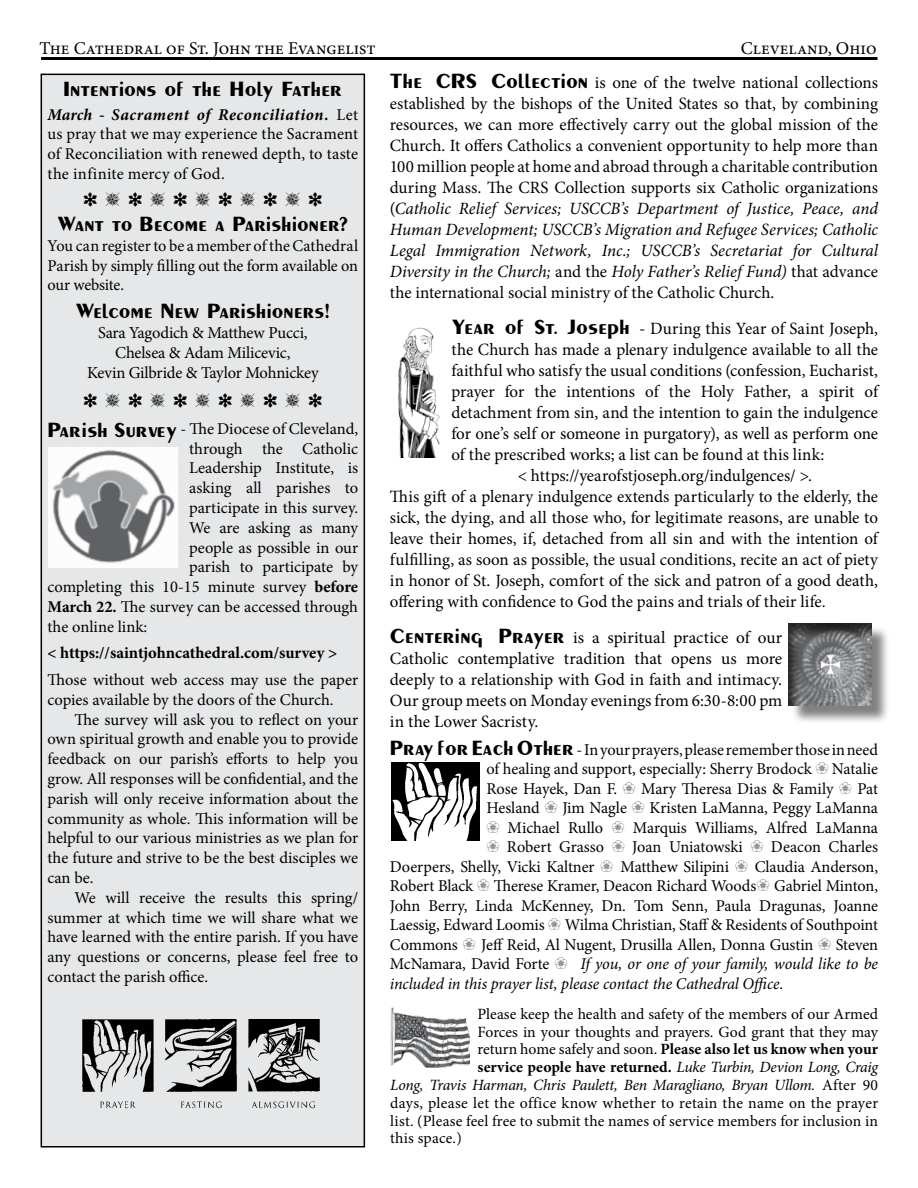
<style>
.page{position:relative;width:918px;height:1188px;background:#fff}
.page>*{position:absolute;margin:0;border:0;box-sizing:border-box;transform-origin:0 0}
.t1{font:21px "Jabot Display S Si";letter-spacing:-.01em;color:#000}
.t2{font:18px "Minion Pro";color:#000}
.t3{font:17.25px/21px "Minion Pro";letter-spacing:-.01em;color:#000;text-align:justify}
.t4{font:16.8px/20.1px "Minion Pro";letter-spacing:-.025em;color:#000;text-align:center}
.t5{font:16.5px/19.8px "Minion Pro";letter-spacing:-.005em;color:#000;text-align:justify}
.t6{font:italic 16.5px "Minion Pro";letter-spacing:-.01em;color:#000}
.t7{font:16.5px "Minion Pro";letter-spacing:-.025em;color:#000}
.t8{font:700 16.5px "Minion Pro";color:#000}
.t9{font:15.6px "Minion Pro";letter-spacing:.01em;color:#000}
.t10{font:italic 15.6px "Minion Pro";letter-spacing:-.02em;color:#000}
.t11{font:700 15.6px "Minion Pro";color:#000}
.s1{font-weight:700;font-style:italic}
.s2{font-family:"Jabot Display S Si";font-size:21px}
.s3{font-weight:700}
.s4{font-style:italic}
.s5{font-size:18px}
.s6{font-size:16.8px}
.s7{font-family:"Monotype Sorts";color:#939598}
.s8{font-style:normal}
.s9{font-family:"Monotype Sorts";font-style:normal;color:#939598}
.s10{font-weight:400}
.s11{font-weight:700;font-style:normal}
</style>
<div class="page">
<hr style="left:41px;top:57px;width:836px;height:3px;background:#000">
<img style="left:390px;top:1008px;width:80px;height:59px">
<div style="left:41px;top:74px;width:323px;height:1073px;background:#e6e7e8"></div>
<div style="left:41px;top:74px;width:324px;height:1074px;border:2px solid #000"></div>
<div style="left:791px;top:626px;width:99px;height:98px;background:#000;opacity:.5"></div>
<div style="left:781px;top:621px;width:104px;height:89px;background:#000;opacity:.75"></div>
<img style="left:392px;top:763px;width:88px;height:78px">
<img style="left:82px;top:1019px;width:238px;height:90px">
<img style="left:398px;top:327px;width:42px;height:131px">
<img style="left:49px;top:447px;width:129px;height:121px">
<p class="t2" style="left:40px;top:36px;width:338px">The Cathedral of St. John the Evangelist</p>
<p class="t2" style="left:741px;top:36px;width:137px">Cleveland, Ohio</p>
<p class="t1" style="left:63px;top:82px;width:280px">Intentions of the Holy Father</p>
<p class="t5" style="left:48px;top:104px;width:312px"><span class="s1">March - Sacrament of Reconciliation.</span> Let us pray that we may experience the Sacrament of Reconciliation with renewed depth, to taste the infinite mercy of God.</p>
<p class="t1" style="left:58px;top:216px;width:292px">Want to Become a Parishioner?</p>
<p class="t5" style="left:48px;top:236px;width:312px">You can register to be a member of the Cathedral Parish by simply filling out the form available on our website.</p>
<p class="t1" style="left:76px;top:303px;width:256px">Welcome New Parishioners!</p>
<p class="t4" style="left:87px;top:323px;width:233px">Sara Yagodich &amp; Matthew Pucci,<br>Chelsea &amp; Adam Milicevic,<br>Kevin Gilbride &amp; Taylor Mohnickey</p>
<p class="t5" style="left:48px;top:419px;width:312px"><span class="s2">Parish Survey</span> - The Diocese of Cleveland,</p>
<p class="t5" style="left:189px;top:439px;width:170px">through the Catholic</p>
<p class="t5" style="left:189px;top:458px;width:170px">Leadership Institute, is</p>
<p class="t5" style="left:189px;top:478px;width:170px">asking all parishes to</p>
<p class="t5" style="left:189px;top:498px;width:170px">participate in this survey.</p>
<p class="t5" style="left:189px;top:518px;width:171px">We are asking as many</p>
<p class="t5" style="left:189px;top:538px;width:170px">people as possible in our</p>
<p class="t5" style="left:189px;top:557px;width:171px">parish to participate by</p>
<p class="t5" style="left:48px;top:577px;width:312px">completing this 10-15 minute survey <span class="s3">before</span></p>
<p class="t5" style="left:48px;top:597px;width:312px"><span class="s3">March 22.</span> The survey can be accessed through</p>
<p class="t5" style="left:48px;top:617px;width:101px">the online link:</p>
<p class="t8" style="left:48px;top:641px;width:291px">&lt; https://saintjohncathedral.com/survey &gt;</p>
<p class="t5" style="left:48px;top:670px;width:312px">Those without web access may use the paper copies available by the doors of the Church.</p>
<p class="t5" style="left:48px;top:709px;width:312px;text-indent:27px">The survey will ask you to reflect on your own spiritual growth and enable you to provide feedback on our parish’s efforts to help you grow. All responses will be confidential, and the parish will only receive information about the community as whole. This information will be helpful to our various ministries as we plan for the future and strive to be the best disciples we can be.</p>
<p class="t5" style="left:48px;top:888px;width:312px;text-indent:27px">We will receive the results this spring/ summer at which time we will share what we have learned with the entire parish. If you have any questions or concerns, please feel free to contact the parish office.</p>
<p class="t3" style="left:390px;top:73px;width:490px"><span class="s2">The CRS Collection</span> is one of the twelve national collections established by the bishops of the United States so that, by combining resources, we can more effectively carry out the global mission of the Church. It offers Catholics a convenient opportunity to help more than 100 million people at home and abroad through a charitable contribution during Mass. The CRS Collection supports six Catholic organizations (<span class="s4">Catholic Relief Services; USCCB’s Department of Justice, Peace, and Human Development; USCCB’s Migration and Refugee Services; Catholic Legal Immigration Network, Inc.; USCCB’s Secretariat for Cultural Diversity in the Church;</span> and the <span class="s4">Holy Father’s Relief Fund)</span> that advance the international social ministry of the Catholic Church.</p>
<p class="t3" style="left:452px;top:318px;width:428px"><span class="s2">Year of St. Joseph</span> <span class="s5">-</span> During this Year of Saint Joseph,</p>
<p class="t3" style="left:452px;top:339px;width:428px">the Church has made a plenary indulgence available to all the</p>
<p class="t3" style="left:452px;top:360px;width:428px">faithful who satisfy the usual conditions (confession, Eucharist,</p>
<p class="t3" style="left:452px;top:381px;width:430px">prayer for the intentions of the Holy Father, a spirit of</p>
<p class="t3" style="left:452px;top:402px;width:428px">detachment from sin, and the intention to gain the indulgence</p>
<p class="t3" style="left:452px;top:423px;width:428px">for one’s self or someone in purgatory), as well as perform one</p>
<p class="t3" style="left:452px;top:444px;width:374px">of the prescribed works; a list can be found at this link:</p>
<p class="t3" style="left:518px;top:465px;width:296px">&lt; https://yearofstjoseph.org/indulgences/ &gt;.</p>
<p class="t3" style="left:390px;top:486px;width:490px">This gift of a plenary indulgence extends particularly to the elderly, the</p>
<p class="t3" style="left:390px;top:507px;width:490px">sick, the dying, and all those who, for legitimate reasons, are unable to</p>
<p class="t3" style="left:390px;top:528px;width:491px">leave their homes, if, detached from all sin and with the intention of</p>
<p class="t3" style="left:390px;top:549px;width:490px">fulfilling, as soon as possible, the usual conditions, recite an act of piety</p>
<p class="t3" style="left:390px;top:570px;width:490px">in honor of St. Joseph, comfort of the sick and patron of a good death,</p>
<p class="t3" style="left:390px;top:591px;width:437px">offering with confidence to God the pains and trials of their life.</p>
<p class="t3" style="left:390px;top:627px;width:394px"><span class="s2">Centering Prayer</span> is a spiritual practice of our Catholic contemplative tradition that opens us more deeply to a relationship with God in faith and intimacy.<br>Our group meets on Monday evenings from 6:30-8:00 pm in the Lower Sacristy.</p>
<p class="t5" style="left:390px;top:740px;width:490px"><span class="s2">Pray for Each Other</span><span class="s6">-</span> In your prayers, please remember those in need</p>
<p class="t5" style="left:486px;top:759px;width:393px">of healing and support, especially: Sherry Brodock <span class="s7">`</span> Natalie</p>
<p class="t5" style="left:486px;top:779px;width:393px">Rose Hayek, Dan F. <span class="s7">`</span> Mary Theresa Dias &amp; Family <span class="s7">`</span> Pat</p>
<p class="t5" style="left:486px;top:798px;width:393px">Hesland <span class="s7">`</span> Jim Nagle <span class="s7">`</span> Kristen LaManna, Peggy LaManna</p>
<p class="t5" style="left:486px;top:818px;width:393px"><span class="s7">`</span> Michael Rullo <span class="s7">`</span> Marquis Williams, Alfred LaManna</p>
<p class="t5" style="left:486px;top:837px;width:393px"><span class="s7">`</span> Robert Grasso <span class="s7">`</span> Joan Uniatowski <span class="s7">`</span> Deacon Charles</p>
<p class="t5" style="left:390px;top:857px;width:490px">Doerpers, Shelly, Vicki Kaltner <span class="s7">`</span> Matthew Silipini <span class="s7">`</span> Claudia Anderson,</p>
<p class="t5" style="left:390px;top:876px;width:490px">Robert Black <span class="s7">`</span> Therese Kramer, Deacon Richard Woods<span class="s7">`</span> Gabriel Minton,</p>
<p class="t7" style="left:390px;top:895px;width:490px">John Berry, Linda McKenney, Dn. Tom Senn, Paula Dragunas, Joanne</p>
<p class="t5" style="left:390px;top:915px;width:490px">Laessig, Edward Loomis <span class="s7">`</span> Wilma Christian, Staff &amp; Residents of Southpoint</p>
<p class="t5" style="left:390px;top:935px;width:490px">Commons <span class="s7">`</span> Jeff Reid, Al Nugent, Drusilla Allen, Donna Gustin <span class="s7">`</span> Steven</p>
<p class="t6" style="left:390px;top:953px;width:490px"><span class="s8">McNamara, David Forte</span> <span class="s9">`</span> If you, or one of your family, would like to be</p>
<p class="t6" style="left:390px;top:972px;width:395px">included in this prayer list, please contact the Cathedral Office<span class="s6">.</span></p>
<p class="t9" style="left:478px;top:1003px;width:402px">Please keep the health and safety of the members of our Armed</p>
<p class="t9" style="left:478px;top:1021px;width:402px">Forces in your thoughts and prayers. God grant that they may</p>
<p class="t11" style="left:478px;top:1038px;width:402px"><span class="s10">return home safely and soon.</span> Please also let us know when your</p>
<p class="t10" style="left:478px;top:1057px;width:402px"><span class="s11">service people have returned.</span> Luke Turbin, Devion Long, Craig</p>
<p class="t10" style="left:390px;top:1074px;width:489px">Long, Travis Harman, Chris Paulett, Ben Maragliano, Bryan Ullom. <span class="s8">After 90</span></p>
<p class="t9" style="left:390px;top:1092px;width:489px">days, please let the office know whether to retain the name on the prayer</p>
<p class="t9" style="left:390px;top:1110px;width:489px">list. (Please feel free to submit the names of service members for inclusion in</p>
<p class="t9" style="left:390px;top:1128px;width:73px">this space.)</p>
</div>
